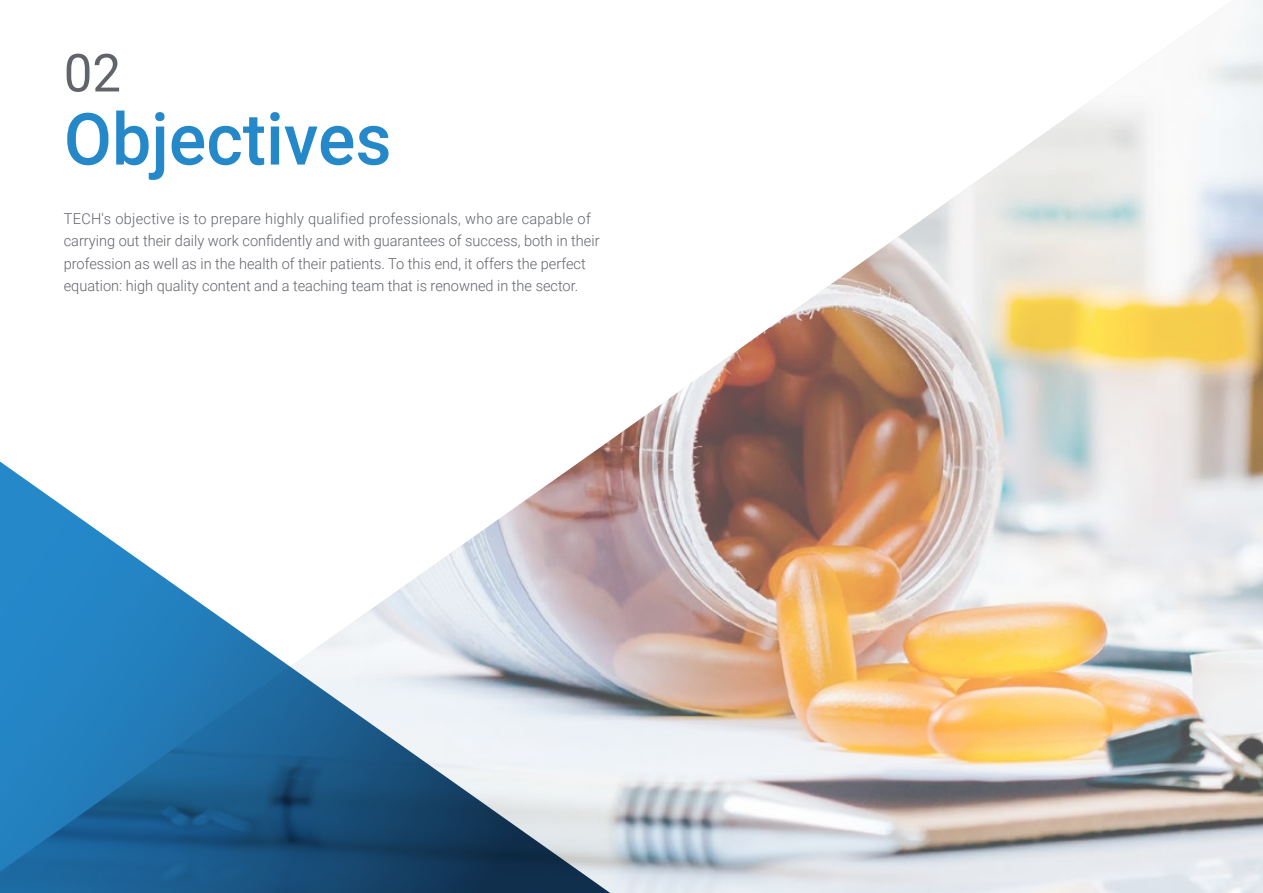
<style>
.page{position:relative;width:1263px;height:893px;background:#fff}
.page>*{position:absolute;margin:0;border:0;box-sizing:border-box;transform-origin:0 0}
.t1{font:500 72px "Roboto";color:#2488c9}
.t2{font:52.5px "Roboto";color:#61646a}
.t3{font:300 15px/22.5px "Roboto";color:#61646a}
</style>
<div class="page">
<img style="left:602px;top:0;width:661px;height:893px">
<svg style="left:0;top:446px;width:640px;height:447px"></svg>
<h2 class="t2" style="left:64px;top:36px;width:59px">02</h2>
<h1 class="t1" style="left:64px;top:89px;width:329px">Objectives</h1>
<p class="t3" style="left:64px;top:207px;width:537px">TECH's objective is to prepare highly qualified professionals, who are capable of carrying out their daily work confidently and with guarantees of success, both in their profession as well as in the health of their patients. To this end, it offers the perfect equation: high quality content and a teaching team that is renowned in the sector.</p>
</div>
